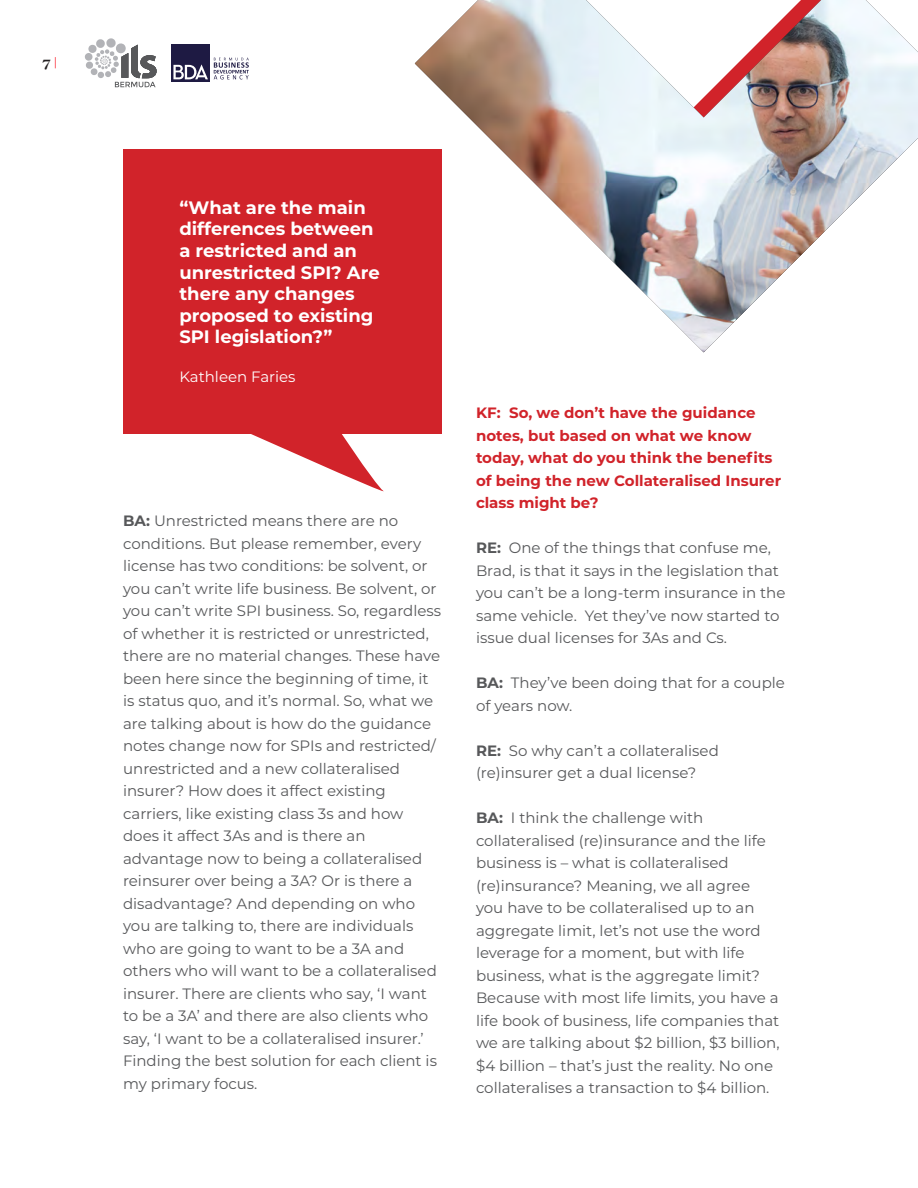
<style>
.page{position:relative;width:918px;height:1188px;background:#fff}
.page>*{position:absolute;margin:0;border:0;box-sizing:border-box;transform-origin:0 0}
.t1{font:700 18px/21.6px "Montserrat";color:#fff}
.t2{font:15px/22.5px "Montserrat";color:#57585a}
.t3{font:700 15px/22.5px "Montserrat";color:#d1232a}
.t4{font:15px "Montserrat";color:#fff}
.t5{font:700 15px "Mermaid";color:#231f20}
.s1{font-family:"Montserrat";font-weight:400;font-size:12px;color:#fb333e}
.s2{font-weight:700}
</style>
<div class="page">
<svg style="left:85px;top:38px;width:72px;height:49px"></svg>
<div style="left:171px;top:44px;width:39px;height:38px;background:#1e1a43"></div>
<svg style="left:173px;top:65px;width:35px;height:14px"></svg>
<svg style="left:214px;top:58px;width:35px;height:21px"></svg>
<img style="left:415px;top:0;width:503px;height:352px">
<div style="left:123px;top:149px;width:319px;height:285px;background:#d1232a"></div>
<svg style="left:251px;top:434px;width:133px;height:58px"></svg>
<p class="t5" style="left:43px;top:54px;width:16px">7 <span class="s1">|</span></p>
<p class="t1" style="left:179px;top:196px;width:188px">“What are the main</p>
<p class="t1" style="left:179px;top:217px;width:196px">differences between</p>
<p class="t1" style="left:179px;top:239px;width:179px">a restricted and an</p>
<p class="t1" style="left:179px;top:261px;width:202px">unrestricted SPI? Are there any changes</p>
<p class="t1" style="left:179px;top:304px;width:196px">proposed to existing</p>
<p class="t1" style="left:179px;top:325px;width:155px">SPI legislation?”</p>
<p class="t4" style="left:179px;top:367px;width:118px">Kathleen Faries</p>
<p class="t2" style="left:123px;top:509px;width:320px"><span class="s2">BA:</span> Unrestricted means there are no conditions. But please remember, every license has two conditions: be solvent, or you can’t write life business. Be solvent, or you can’t write SPI business. So, regardless of whether it is restricted or unrestricted, there are no material changes. These have been here since the beginning of time, it is status quo, and it’s normal. So, what we are talking about is how do the guidance notes change now for SPIs and restricted/ unrestricted and a new collateralised</p>
<p class="t2" style="left:123px;top:779px;width:264px">insurer? How does it affect existing</p>
<p class="t2" style="left:123px;top:801px;width:282px">carriers, like existing class 3s and how does it affect 3As and is there an</p>
<p class="t2" style="left:123px;top:846px;width:315px">advantage now to being a collateralised reinsurer over being a 3A? Or is there a disadvantage? And depending on who you are talking to, there are individuals who are going to want to be a 3A and others who will want to be a collateralised insurer. There are clients who say, ‘I want to be a 3A’ and there are also clients who say, ‘I want to be a collateralised insurer.’ Finding the best solution for each client is my primary focus.</p>
<p class="t3" style="left:476px;top:401px;width:307px">KF: So, we don’t have the guidance notes, but based on what we know today, what do you think the benefits of being the new Collateralised Insurer class might be?</p>
<p class="t2" style="left:476px;top:536px;width:311px"><span class="s2">RE:</span> One of the things that confuse me, Brad, is that it says in the legislation that you can’t be a long-term insurance in the same vehicle. Yet they’ve now started to issue dual licenses for 3As and Cs.</p>
<p class="t2" style="left:476px;top:671px;width:311px"><span class="s2">BA:</span> They’ve been doing that for a couple of years now.</p>
<p class="t2" style="left:476px;top:739px;width:244px"><span class="s2">RE:</span> So why can’t a collateralised</p>
<p class="t2" style="left:476px;top:761px;width:222px">(re)insurer get a dual license?</p>
<p class="t2" style="left:476px;top:806px;width:229px"><span class="s2">BA:</span> I think the challenge with</p>
<p class="t2" style="left:476px;top:829px;width:291px">collateralised (re)insurance and the life business is – what is collateralised</p>
<p class="t2" style="left:476px;top:874px;width:276px">(re)insurance? Meaning, we all agree</p>
<p class="t2" style="left:476px;top:896px;width:305px">you have to be collateralised up to an aggregate limit, let’s not use the word leverage for a moment, but with life business, what is the aggregate limit?<br>Because with most life limits, you have a life book of business, life companies that we are talking about $2 billion, $3 billion, $4 billion – that’s just the reality. No one collateralises a transaction to $4 billion.</p>
</div>
